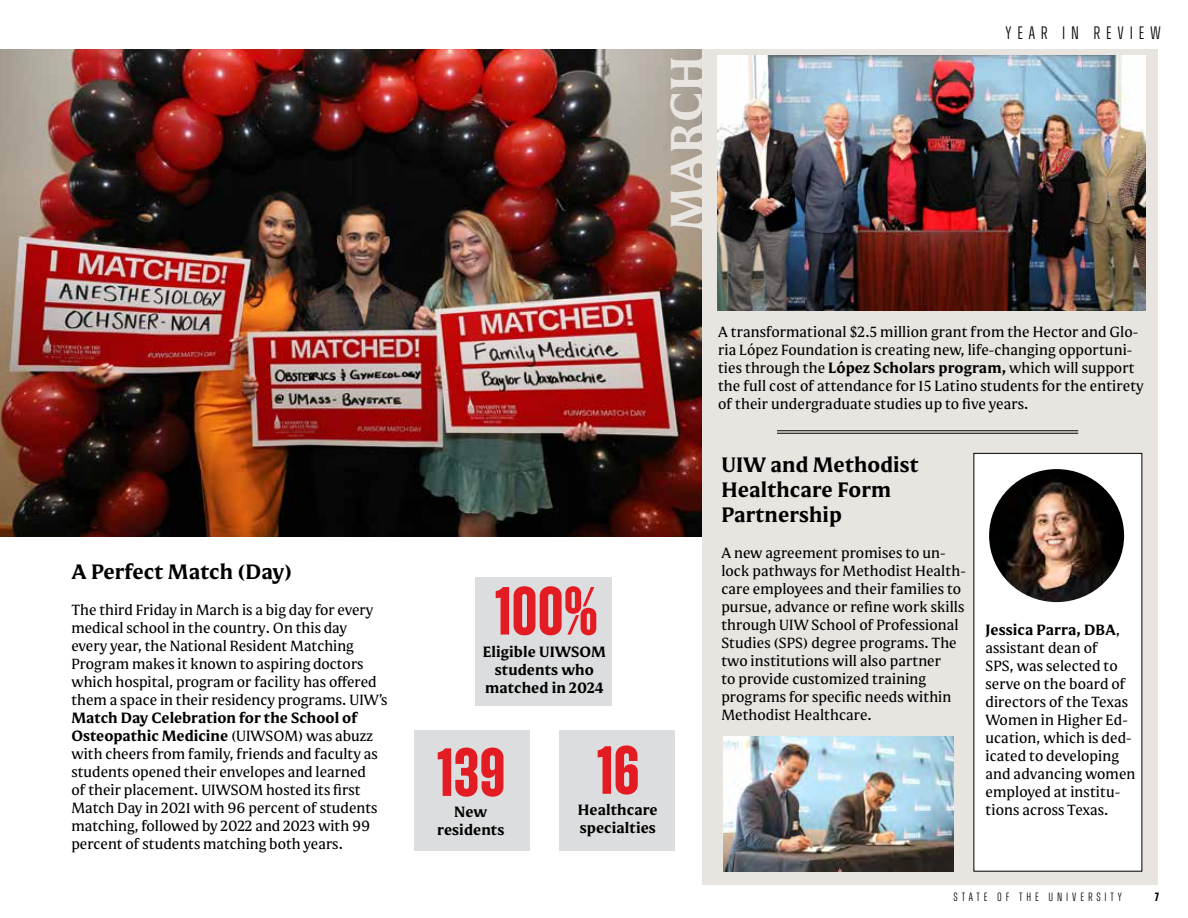
<style>
.page{position:relative;width:1188px;height:918px;background:#fff}
.page>*{position:absolute;margin:0;border:0;box-sizing:border-box;transform-origin:0 0}
.t1{font:700 67.8px "Zuume";letter-spacing:.01em;color:#e31b23}
.t2{font:700 45px "Mestiza";letter-spacing:.01em;color:#e8e5e1}
.t3{font:700 21px/25.2px "Mestiza";letter-spacing:.005em;color:#000}
.t4{font:300 18px "Zuume";letter-spacing:.32em;color:#000}
.t5{font:15px/18px "Mestiza";letter-spacing:.005em;color:#000}
.t6{font:700 15px/18px "Mestiza";letter-spacing:.005em;color:#000;text-align:center}
.t7{font:300 12px "Zuume";letter-spacing:.32em;color:#000}
.t8{font:700 12px "Zuume";color:#000}
.s1{font-weight:700}
</style>
<div class="page">
<div style="left:476px;top:578px;width:136px;height:128px;background:#dcddde"></div>
<div style="left:560px;top:730px;width:115px;height:121px;background:#dcddde"></div>
<div style="left:414px;top:730px;width:116px;height:121px;background:#dcddde"></div>
<div style="left:702px;top:49px;width:456px;height:835px;background:#e8e5e1"></div>
<img style="left:717px;top:56px;width:429px;height:254px">
<img style="left:0;top:50px;width:702px;height:486px">
<img style="left:723px;top:736px;width:230px;height:136px">
<div style="left:974px;top:453px;width:168px;height:418px;background:#fff"></div>
<img style="left:989px;top:469px;width:135px;height:133px">
<hr style="left:777px;top:430px;width:301px;height:1px;background:#000">
<hr style="left:777px;top:433px;width:301px;height:1px;background:#000">
<h3 class="t3" style="left:71px;top:559px;width:222px">A Perfect Match (Day)</h3>
<p class="t5" style="left:71px;top:601px;width:318px">The third Friday in March is a big day for every medical school in the country. On this day<br>every year, the National Resident Matching Program makes it known to aspiring doctors which hospital, program or facility has offered them a space in their residency programs. UIW’s</p>
<p class="t5" style="left:71px;top:709px;width:308px"><span class="s1">Match Day Celebration for the School of Osteopathic Medicine</span> (UIWSOM) was abuzz with cheers from family, friends and faculty as students opened their envelopes and learned of their placement. UIWSOM hosted its first Match Day in 2021 with 96 percent of students matching, followed by 2022 and 2023 with 99 percent of students matching both years.</p>
<h2 class="t2" style="left:657px;top:231px;width:176px;rotate:-90deg">MARCH</h2>
<p class="t4" style="left:1006px;top:24px;width:157px">YEAR IN REVIEW</p>
<h1 class="t1" style="left:495px;top:575px;width:104px">100%</h1>
<p class="t6" style="left:483px;top:643px;width:125px">Eligible UIWSOM students who matched in 2024</p>
<h1 class="t1" style="left:437px;top:737px;width:70px">139</h1>
<p class="t6" style="left:437px;top:803px;width:69px">New residents</p>
<h1 class="t1" style="left:597px;top:735px;width:44px">16</h1>
<p class="t6" style="left:578px;top:801px;width:81px;text-align:left">Healthcare specialties</p>
<p class="t5" style="left:718px;top:323px;width:427px">A transformational $2.5 million grant from the Hector and Glo&shy;ria López Foundation is creating new, life-changing opportuni&shy;ties through the <span class="s1">López Scholars program,</span> which will support the full cost of attendance for 15 Latino students for the entirety of their undergraduate studies up to five years.</p>
<h3 class="t3" style="left:721px;top:452px;width:199px">UIW and Methodist<br>Healthcare Form<br>Partnership</h3>
<p class="t5" style="left:721px;top:544px;width:246px">A new agreement promises to un&shy;lock pathways for Methodist Health&shy;care employees and their families to pursue, advance or refine work skills through UIW School of Professional Studies (SPS) degree programs. The two institutions will also partner<br>to provide customized training programs for specific needs within Methodist Healthcare.</p>
<p class="t5" style="left:986px;top:621px;width:151px"><span class="s1">Jessica Parra, DBA</span>, assistant dean of<br>SPS, was selected to serve on the board of directors of the Texas<br>Women in Higher Ed&shy;ucation, which is ded&shy;icated to developing and advancing women employed at institu&shy;tions across Texas.</p>
<p class="t7" style="left:954px;top:891px;width:170px">STATE OF THE UNIVERSITY</p>
<p class="t8" style="left:1155px;top:891px;width:5px">7</p>
</div>
